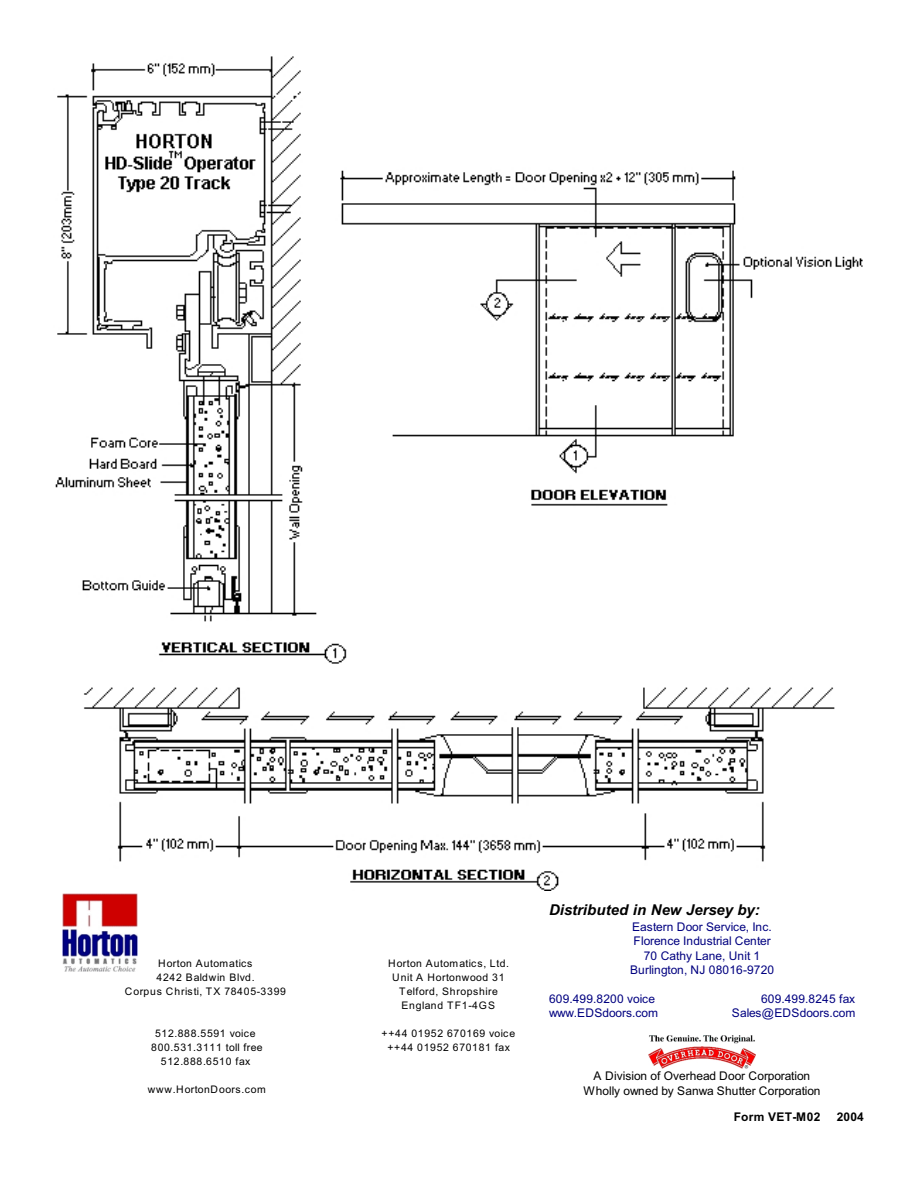
<style>
.page{position:relative;width:918px;height:1188px;background:#fff}
.page>*{position:absolute;margin:0;border:0;box-sizing:border-box;transform-origin:0 0}
.t1{font:italic 700 15px "Arial";color:#000}
.t2{font:12px/14.4px "Arial";letter-spacing:.005em;color:#000080;text-align:center}
.t3{font:12px/14.4px "Arial";letter-spacing:-.01em;color:#000;text-align:center}
.t4{font:700 12px "Arial";letter-spacing:.025em;color:#000}
.t5{font:10.5px/14.1px "Arial";letter-spacing:.065em;color:#000;text-align:center}
.t6{font:10.5px "Arial";letter-spacing:.035em;color:#000}
</style>
<div class="page">
<img style="left:55px;top:56px;width:808px;height:835px">
<img style="left:63px;top:894px;width:75px;height:78px">
<img style="left:648px;top:1036px;width:108px;height:33px">
<p class="t5" style="left:125px;top:957px;width:163px">Horton Automatics<br>4242 Baldwin Blvd.<br>Corpus Christi, TX 78405-3399</p>
<p class="t5" style="left:151px;top:1027px;width:113px">512.888.5591 voice<br>800.531.3111 toll free<br>512.888.6510 fax</p>
<p class="t6" style="left:148px;top:1085px;width:119px">www.HortonDoors.com</p>
<p class="t5" style="left:388px;top:957px;width:123px">Horton Automatics, Ltd.<br>Unit A Hortonwood 31<br>Telford, Shropshire<br>England TF1-4GS</p>
<p class="t5" style="left:382px;top:1027px;width:135px">++44 01952 670169 voice ++44 01952 670181 fax</p>
<h1 class="t1" style="left:549px;top:905px;width:212px">Distributed in New Jersey by:</h1>
<p class="t2" style="left:630px;top:921px;width:146px">Eastern Door Service, Inc.<br>Florence Industrial Center<br>70 Cathy Lane, Unit 1<br>Burlington, NJ 08016-9720</p>
<p class="t2" style="left:549px;top:993px;width:108px">609.499.8200 voice</p>
<p class="t2" style="left:761px;top:993px;width:96px">609.499.8245 fax</p>
<p class="t2" style="left:549px;top:1007px;width:111px">www.EDSdoors.com</p>
<p class="t2" style="left:732px;top:1007px;width:125px">Sales@EDSdoors.com</p>
<p class="t3" style="left:584px;top:1070px;width:239px">A Division of Overhead Door Corporation<br>Wholly owned by Sanwa Shutter Corporation</p>
<p class="t4" style="left:734px;top:1113px;width:88px">Form VET-M02</p>
<p class="t4" style="left:837px;top:1113px;width:29px">2004</p>
</div>
